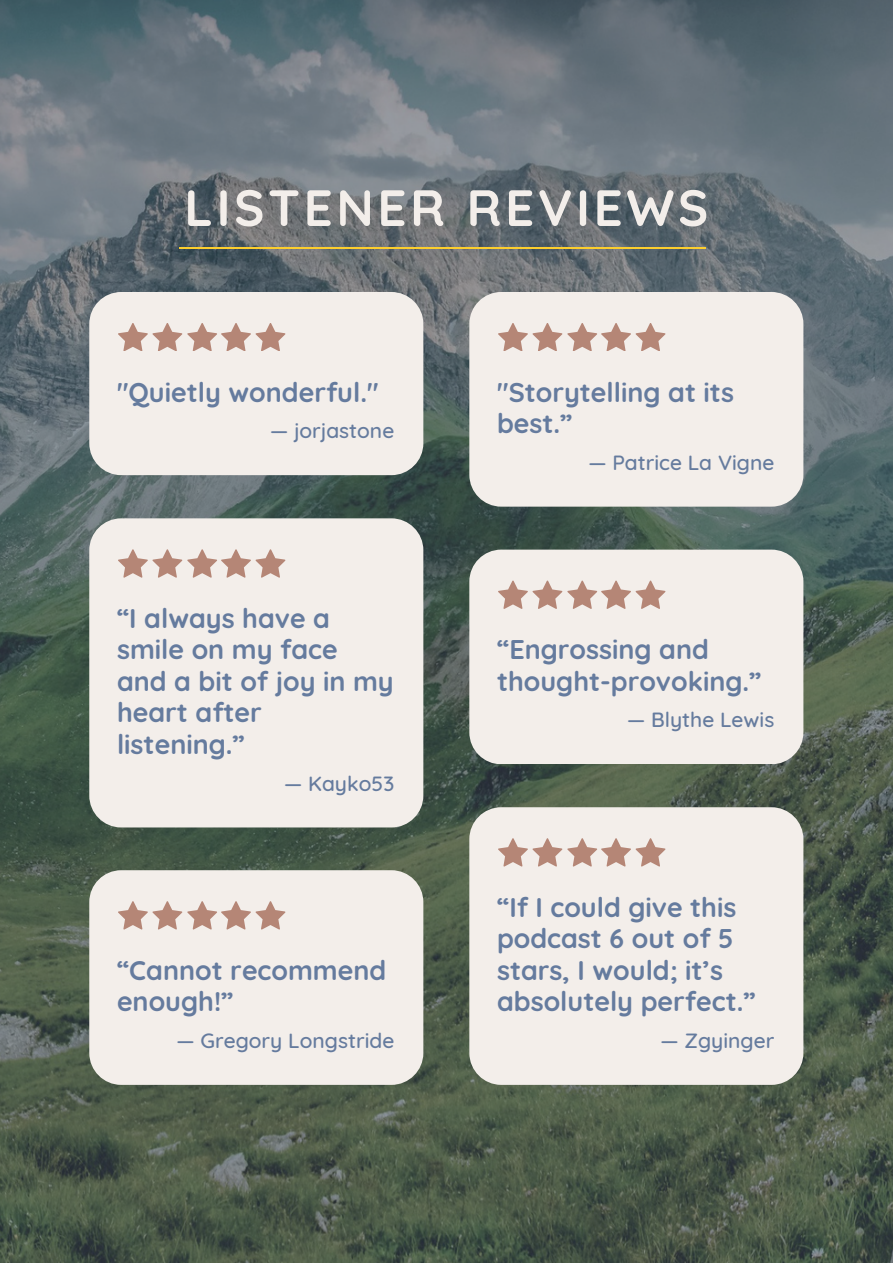
<style>
.page{position:relative;width:893px;height:1264px;background:#fff}
.page>*{position:absolute;margin:0;border:0;box-sizing:border-box;transform-origin:0 0}
.t1{font:700 51px "Quicksand";letter-spacing:.07em;color:#f3eeea}
.t2{font:700 27px/31.5px "Quicksand";color:#657b9e}
.t3{font:500 21px "Quicksand";color:#657b9e}
</style>
<div class="page">
<img style="left:0;top:0;width:892px;height:1262px">
<hr style="left:179px;top:247px;width:526px;height:1px;background:#fcce2e">
<div style="left:469px;top:549px;width:334px;height:215px;background:#f3eeea;border-radius:32px"></div>
<svg style="left:498px;top:580px;width:167px;height:28px"></svg>
<div style="left:469px;top:292px;width:334px;height:214px;background:#f3eeea;border-radius:32px"></div>
<svg style="left:498px;top:323px;width:167px;height:28px"></svg>
<div style="left:89px;top:292px;width:334px;height:183px;background:#f3eeea;border-radius:32px"></div>
<svg style="left:118px;top:323px;width:167px;height:28px"></svg>
<div style="left:89px;top:518px;width:334px;height:309px;background:#f3eeea;border-radius:32px"></div>
<svg style="left:118px;top:549px;width:167px;height:28px"></svg>
<div style="left:89px;top:870px;width:334px;height:214px;background:#f3eeea;border-radius:32px"></div>
<svg style="left:118px;top:901px;width:167px;height:28px"></svg>
<div style="left:469px;top:807px;width:334px;height:277px;background:#f3eeea;border-radius:32px"></div>
<svg style="left:498px;top:838px;width:167px;height:28px"></svg>
<p class="t1" style="left:184px;top:175px;width:525px">LISTENER REVIEWS</p>
<p class="t2" style="left:117px;top:375px;width:263px">"Quietly wonderful."</p>
<p class="t3" style="left:270px;top:417px;width:126px">— jorjastone</p>
<p class="t2" style="left:117px;top:602px;width:278px">“I always have a smile on my face and a bit of joy in my heart after listening.”</p>
<p class="t3" style="left:284px;top:769px;width:112px">— Kayko53</p>
<p class="t2" style="left:117px;top:953px;width:271px">“Cannot recommend enough!”</p>
<p class="t3" style="left:176px;top:1027px;width:219px">— Gregory Longstride</p>
<p class="t2" style="left:497px;top:375px;width:238px">"Storytelling at its best.”</p>
<p class="t3" style="left:588px;top:449px;width:187px">— Patrice La Vigne</p>
<p class="t2" style="left:497px;top:633px;width:266px">“Engrossing and thought-provoking.”</p>
<p class="t3" style="left:627px;top:706px;width:149px">— Blythe Lewis</p>
<p class="t2" style="left:497px;top:890px;width:260px">“If I could give this podcast 6 out of 5 stars, I would; it’s absolutely perfect.”</p>
<p class="t3" style="left:660px;top:1027px;width:115px">— Zgyinger</p>
</div>
